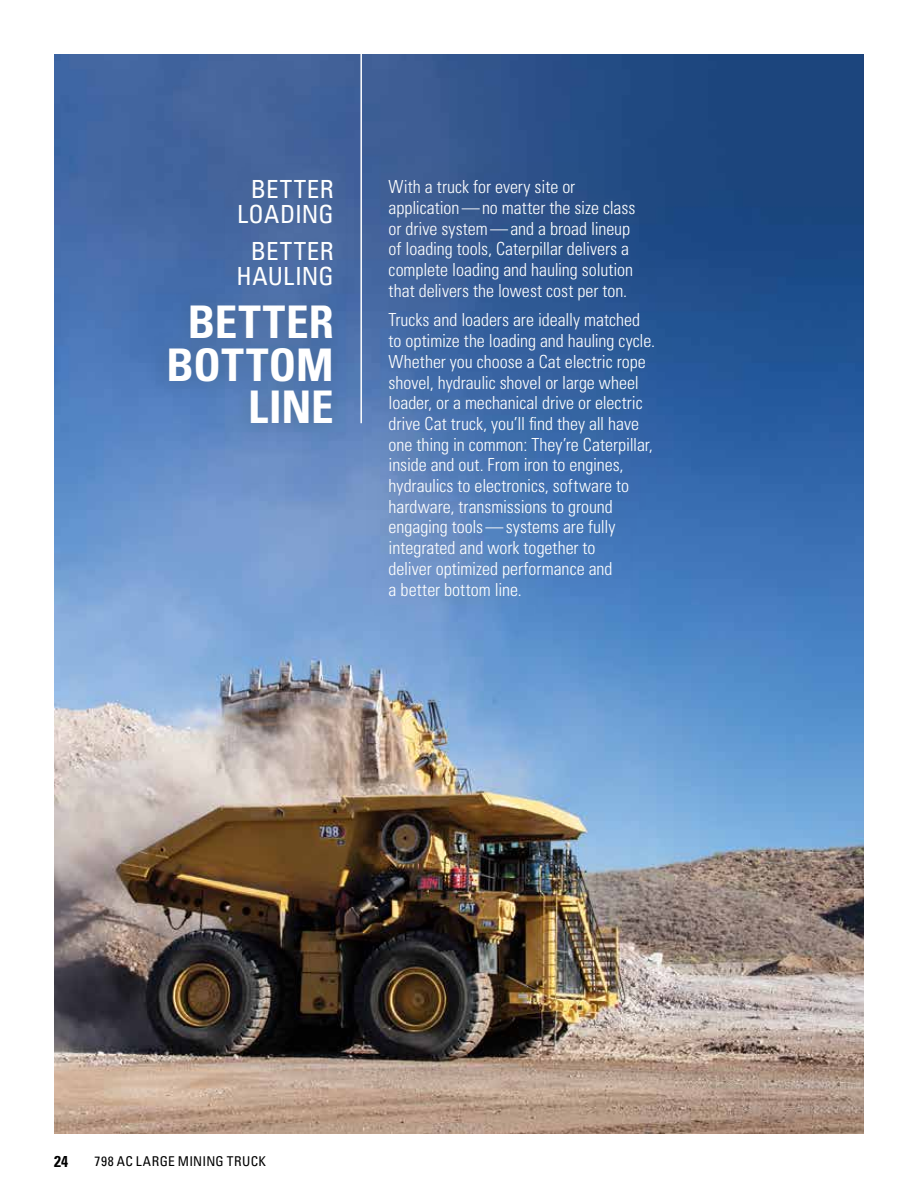
<style>
.page{position:relative;width:918px;height:1188px;background:#fff}
.page>*{position:absolute;margin:0;border:0;box-sizing:border-box;transform-origin:0 0}
.t1{font:700 condensed 45px/42.5px "Univers LT Std";letter-spacing:.01em;color:#fff;text-align:right}
.t2{font:condensed 25.05px/25px "Univers LT Std";letter-spacing:.015em;color:#fff;text-align:center}
.t3{font:300 condensed 18px/20.7px "Univers LT Std";color:#fff}
.t4{font:700 condensed 15.75px "Univers LT Std";color:#000}
.t5{font:condensed 13.5px "Univers LT Std";letter-spacing:.025em;color:#000}
</style>
<div class="page">
<img style="left:54px;top:54px;width:810px;height:1080px">
<div style="left:365px;top:157px;width:309px;height:463px;background:#426284;opacity:.63"></div>
<div style="left:151px;top:162px;width:200px;height:280px;background:#426284;opacity:.63"></div>
<hr style="left:360px;top:54px;width:2px;height:369px;background:#fff">
<h2 class="t2" style="left:237px;top:177px;width:98px">BETTER<br>LOADING</h2>
<h2 class="t2" style="left:237px;top:238px;width:99px">BETTER<br>HAULING</h2>
<h1 class="t1" style="left:166px;top:301px;width:169px">BETTER<br>BOTTOM<br>LINE</h1>
<p class="t3" style="left:389px;top:177px;width:248px">With a truck for every site or application—no matter the size class or drive system—and a broad lineup of loading tools, Caterpillar delivers a complete loading and hauling solution that delivers the lowest cost per ton.</p>
<p class="t3" style="left:389px;top:310px;width:268px">Trucks and loaders are ideally matched to optimize the loading and hauling cycle.<br>Whether you choose a Cat electric rope shovel, hydraulic shovel or large wheel loader, or a mechanical drive or electric drive Cat truck, you’ll find they all have one thing in common: They’re Caterpillar, inside and out. From iron to engines, hydraulics to electronics, software to hardware, transmissions to ground engaging tools—systems are fully integrated and work together to<br>deliver optimized performance and<br>a better bottom line.</p>
<p class="t4" style="left:54px;top:1151px;width:16px">24</p>
<p class="t5" style="left:94px;top:1153px;width:173px">798 AC LARGE MINING TRUCK</p>
</div>
